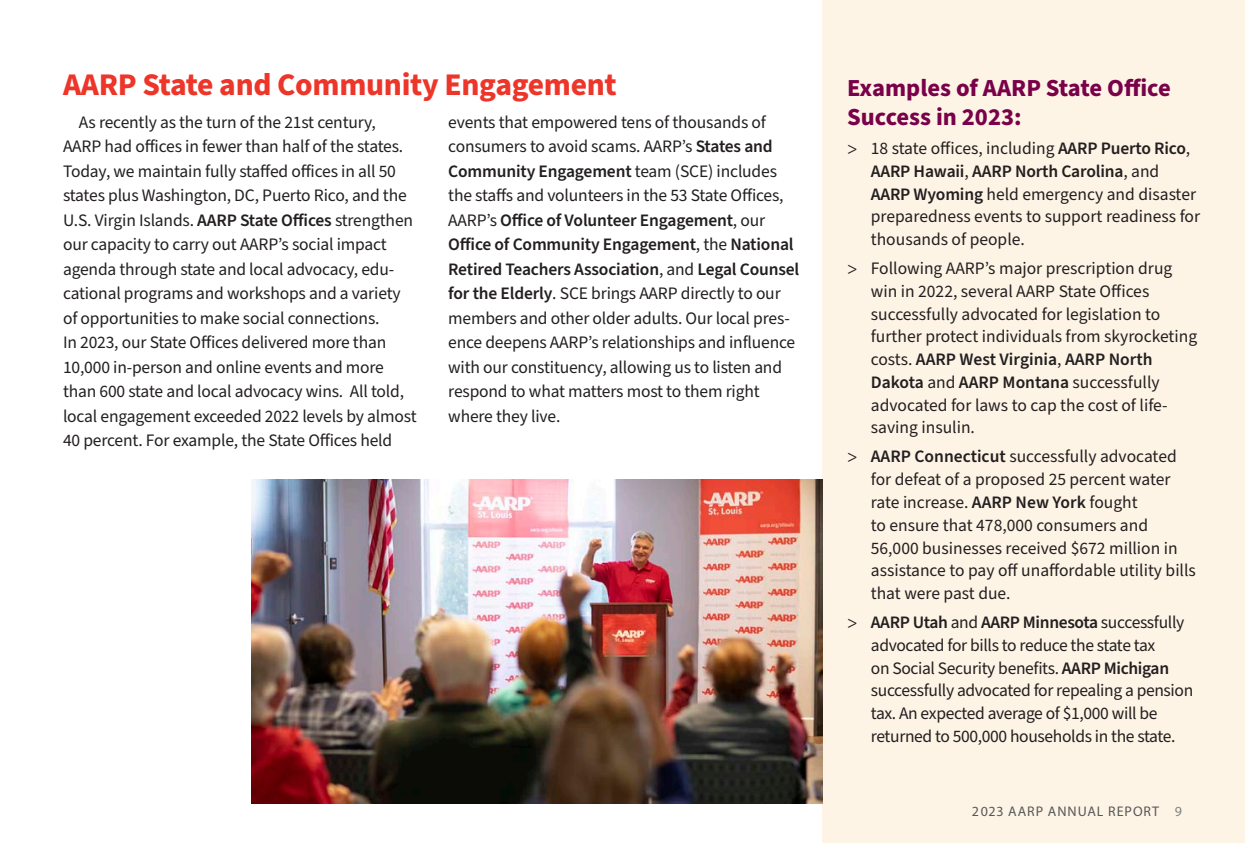
<style>
.page{position:relative;width:1245px;height:843px;background:#fff}
.page>*{position:absolute;margin:0;border:0;box-sizing:border-box;transform-origin:0 0}
.article_header{font:700 31.5px "Source Sans Pro";letter-spacing:-.01em;color:#ee3529}
.social_impact_header{font:700 24.5px/29.4px "Source Sans Pro";color:#790149}
.body{font:17.5px/24.5px "Source Sans Pro";letter-spacing:-.01em;color:#231f20}
.t1{font:14px "Myriad Pro";letter-spacing:.07em;color:#57585a}
.s1{font-weight:600}
.s2{font-family:"Myriad Pro"}
.s3{color:#808285}
</style>
<div class="page">
<div style="left:822px;top:0;width:422px;height:843px;background:#fef4e6"></div>
<img style="left:251px;top:479px;width:571px;height:325px">
<p class="article_header" style="left:63px;top:63px;width:555px">AARP State and Community Engagement</p>
<p class="body" style="left:63px;top:110px;width:355px;text-indent:16px">As recently as the turn of the 21st century, AARP had offices in fewer than half of the states.<br>Today, we maintain fully staffed offices in all 50 states plus Washington, DC, Puerto Rico, and the U.S. Virgin Islands. <span class="s1">AARP State Offices</span> strengthen our capacity to carry out AARP’s social impact agenda through state and local advocacy, edu&shy;cational programs and workshops and a variety of opportunities to make social connections.<br>In 2023, our State Offices delivered more than 10,000 in-person and online events and more than 600 state and local advocacy wins. All told, local engagement exceeded 2022 levels by almost 40 percent. For example, the State Offices held</p>
<p class="body" style="left:448px;top:110px;width:352px">events that empowered tens of thousands of consumers to avoid scams. AARP’s <span class="s1">States and Community Engagement</span> team (SCE) includes the staffs and volunteers in the 53 State Offices, AARP’s <span class="s1">Office of Volunteer Engagement</span>, our <span class="s1">Office of Community Engagement</span>, the <span class="s1">National Retired Teachers Association</span>, and <span class="s1">Legal Counsel for the Elderly</span>. SCE brings AARP directly to our members and other older adults. Our local pres&shy;ence deepens AARP’s relationships and influence with our constituency, allowing us to listen and respond to what matters most to them right where they live.</p>
<p class="social_impact_header" style="left:847px;top:73px;width:325px">Examples of AARP State Office<br>Success in 2023:</p>
<p class="body" style="left:870px;top:137px;width:331px;line-height:22.8px;text-indent:-24px"><span class="s2">&gt;</span> 18 state offices, including <span class="s1">AARP Puerto Rico</span>, <span class="s1">AARP Hawaii</span>, <span class="s1">AARP North Carolina</span>, and <span class="s1">AARP Wyoming</span> held emergency and disaster preparedness events to support readiness for thousands of people.</p>
<p class="body" style="left:870px;top:257px;width:328px;line-height:22.8px;text-indent:-24px"><span class="s2">&gt;</span> Following AARP’s major prescription drug win in 2022, several AARP State Offices successfully advocated for legislation to further protect individuals from skyrocketing costs. <span class="s1">AARP West Virginia</span>, <span class="s1">AARP North Dakota</span> and <span class="s1">AARP Montana</span> successfully advocated for laws to cap the cost of life&shy;saving insulin.</p>
<p class="body" style="left:870px;top:446px;width:326px;line-height:22.8px;text-indent:-24px"><span class="s2">&gt;</span> <span class="s1">AARP Connecticut</span> successfully advocated for defeat of a proposed 25 percent water rate increase. <span class="s1">AARP New York</span> fought<br>to ensure that 478,000 consumers and 56,000 businesses received $672 million in assistance to pay off unaffordable utility bills that were past due.</p>
<p class="body" style="left:870px;top:611px;width:324px;line-height:22.8px;text-indent:-24px"><span class="s2">&gt;</span> <span class="s1">AARP Utah</span> and <span class="s1">AARP Minnesota</span> successfully advocated for bills to reduce the state tax<br>on Social Security benefits. <span class="s1">AARP Michigan </span>successfully advocated for repealing a pension tax. An expected average of $1,000 will be returned to 500,000 households in the state.</p>
<p class="t1" style="left:971px;top:802px;width:211px">2023 AARP ANNUAL REPORT <span class="s3">9</span></p>
</div>
